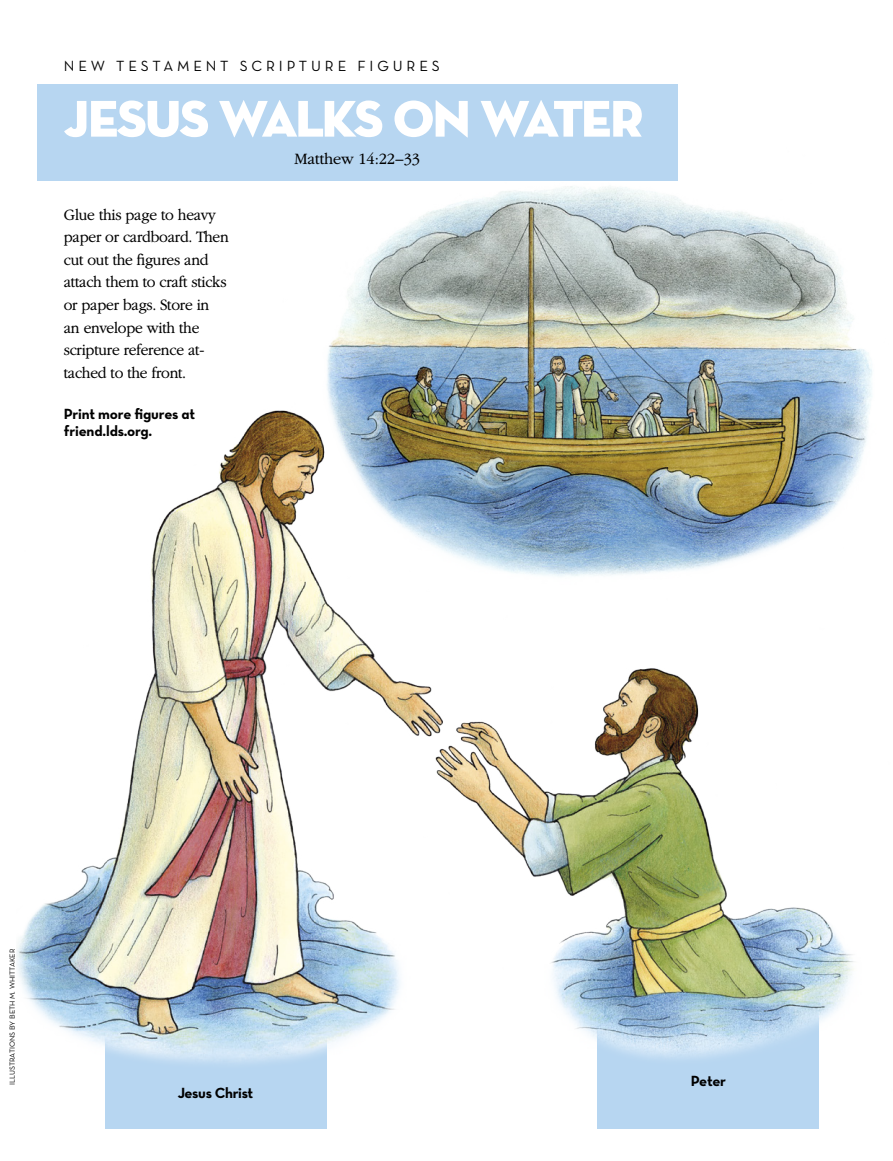
<style>
.page{position:relative;width:893px;height:1161px;background:#fff}
.page>*{position:absolute;margin:0;border:0;box-sizing:border-box;transform-origin:0 0}
.t1{font:52.5px "Neutralds Lat Titling Display";letter-spacing:-.04em;color:#fff}
.ARTCL_para_regular{font:300 16.5px/22.5px "Garamondlds Lat Plus";letter-spacing:-.02em;color:#000;scale:.95 1}
.TOPIC-1_title{font:300 16.5px "Garamondlds Lat Plus";letter-spacing:-.01em;color:#000}
.INFO_para_neutra{font:15px/17.2px "Neutralds Lat Bold Alt";letter-spacing:-.01em;color:#000}
.t2{font:15px "Neutralds Lat Book Alt";letter-spacing:.255em;color:#000}
.FIGimg_para{font:15px "Neutralds Lat Bold Alt";letter-spacing:-.02em;color:#000}
.t3{font:7.5px "Neutralds Lat Book Alt";color:#000}
</style>
<div class="page">
<img style="left:338px;top:130px;width:516px;height:204px">
<img style="left:17px;top:334px;width:855px;height:795px">
<div style="left:37px;top:84px;width:640px;height:97px;background:#b7d6f1"></div>
<p class="t2" style="left:64px;top:55px;width:378px">NEW TESTAMENT SCRIPTURE FIGURES</p>
<p class="t1" style="left:64px;top:77px;width:581px">JESUS WALKS ON WATER</p>
<p class="TOPIC-1_title" style="left:294px;top:147px;width:127px">Matthew 14:22–33</p>
<p class="ARTCL_para_regular" style="left:64px;top:203px;width:175px">Glue this page to heavy paper or cardboard. Then cut out the figures and attach them to craft sticks or paper bags. Store in an envelope with the scripture reference at&shy;tached to the front.</p>
<p class="INFO_para_neutra" style="left:64px;top:405px;width:133px">Print more figures at friend.lds.org.</p>
<p class="t3" style="left:7px;top:1084px;width:137px;rotate:-90deg">ILLUSTRATIONS BY BETH M. WHITTAKER</p>
<p class="FIGimg_para" style="left:178px;top:1081px;width:77px">Jesus Christ</p>
<p class="FIGimg_para" style="left:691px;top:1068px;width:37px">Peter</p>
</div>
